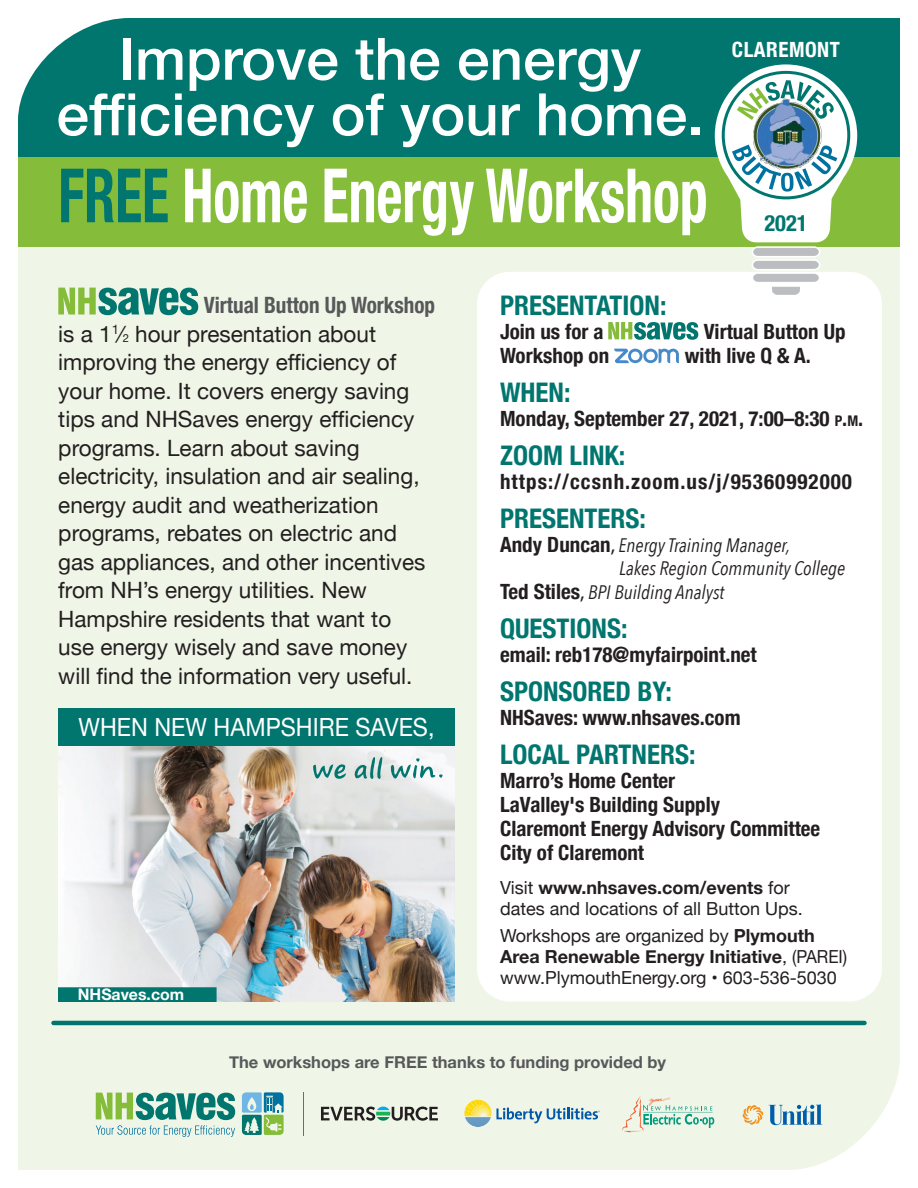
<style>
.page{position:relative;width:918px;height:1188px;background:#fff}
.page>*{position:absolute;margin:0;border:0;box-sizing:border-box;transform-origin:0 0}
.t1{font:700 condensed 75px "Helvetica Neue";color:#fff;scale:.74 1}
.t2{font:500 58.5px/55.5px "Helvetica Neue";color:#fff;text-align:center}
.t3{font:700 condensed 27px "Helvetica Neue";color:#01766f}
.t4{font:25.05px "Helvetica Neue";color:#fff;scale:.93 1}
.t5{font:22.5px/28.5px "Helvetica Neue";color:#231f20}
.t6{font:700 condensed 22.5px "Helvetica Neue";color:#01766f}
.t7{font:700 condensed 21px/24px "Helvetica Neue";color:#231f20}
.t8{font:700 condensed 21px "Helvetica Neue";letter-spacing:.05em;color:#231f20}
.t9{font:700 condensed 21px "Helvetica Neue";letter-spacing:.025em;color:#fff}
.t10{font:italic 19.5px "Avenir Next Condensed";color:#231f20}
.t11{font:18px/21px "Helvetica Neue";color:#231f20}
.t12{font:700 16.5px "Helvetica Neue";color:#57585a}
.t13{font:700 15.9px "Helvetica Neue";color:#fff}
.s1{color:#01766f}
.s2{font-weight:700;font-stretch:condensed;color:#57585a}
.s3{font-size:11.25px}
.s4{font-size:14.7px}
.s5{font-family:"Helvetica Neue";font-weight:700;font-style:normal;font-stretch:condensed;font-size:21px}
.s6{font-family:"Myriad Pro";font-style:normal;font-size:21px}
.s7{font-weight:700}
</style>
<div class="page">
<div style="left:18px;top:246px;width:882px;height:924px;background:#f0f6e7"></div>
<div style="left:18px;top:18px;width:882px;height:139px;background:#01766f"></div>
<div style="left:477px;top:272px;width:405px;height:730px;background:#fff;border-radius:33px"></div>
<div style="left:18px;top:157px;width:882px;height:89px;background:#85bd3b"></div>
<div style="left:59px;top:708px;width:396px;height:66px;background:#01766f"></div>
<img style="left:58px;top:747px;width:397px;height:254px">
<svg style="left:58px;top:288px;width:140px;height:27px;background:#69ad8c"></svg>
<svg style="left:312px;top:757px;width:71px;height:23px;background:#aac8c5"></svg>
<svg style="left:390px;top:756px;width:53px;height:26px"></svg>
<hr style="left:53px;top:1021px;width:812px;height:4px;background:#01766f">
<svg style="left:464px;top:1100px;width:136px;height:27px;background:#c9d9cc"></svg>
<svg style="left:622px;top:1095px;width:92px;height:38px;background:#d4e6d4"></svg>
<svg style="left:321px;top:1107px;width:117px;height:14px;background:#8b978d"></svg>
<svg style="left:769px;top:1104px;width:53px;height:21px"></svg>
<svg style="left:743px;top:1105px;width:20px;height:20px"></svg>
<hr style="left:303px;top:1092px;width:1px;height:44px;background:#6c6d70">
<svg style="left:242px;top:1092px;width:42px;height:43px;background:#78b6a9"></svg>
<svg style="left:96px;top:1093px;width:139px;height:44px;background:#91c3ab"></svg>
<svg style="left:614px;top:349px;width:65px;height:15px"></svg>
<svg style="left:713px;top:63px;width:146px;height:232px"></svg>
<svg style="left:608px;top:322px;width:90px;height:18px"></svg>
<h2 class="t2" style="left:56px;top:26px;width:649px">Improve the energy efficiency of your home.</h2>
<h1 class="t1" style="left:58px;top:133px;width:879px"><span class="s1">FREE</span> Home Energy Workshop</h1>
<p class="t9" style="left:732px;top:32px;width:110px">CLAREMONT</p>
<p class="t6" style="left:764px;top:204px;width:45px">2021</p>
<p class="t5" style="left:58px;top:292px;width:378px;text-indent:146px"><span class="s2">Virtual Button Up Workshop </span>is a 1<sup>1</sup>⁄<span class="s3">2</span> hour presentation about improving the energy efficiency of your home. It covers energy saving tips and NHSaves energy efficiency programs. Learn about saving electricity, insulation and air sealing, energy audit and weatherization programs, rebates on electric and gas appliances, and other incentives from NH’s energy utilities. New Hampshire residents that want to<br>use energy wisely and save money will find the information very useful.</p>
<p class="t4" style="left:79px;top:709px;width:384px">WHEN NEW HAMPSHIRE SAVES,</p>
<p class="t13" style="left:78px;top:982px;width:108px">NHSaves.com</p>
<p class="t3" style="left:500px;top:283px;width:168px">PRESENTATION:</p>
<p class="t7" style="left:500px;top:318px;width:105px">Join us for a</p>
<p class="t7" style="left:704px;top:318px;width:143px">Virtual Button Up</p>
<p class="t7" style="left:500px;top:342px;width:111px">Workshop on</p>
<p class="t7" style="left:685px;top:342px;width:127px">with live Q &amp; A.</p>
<p class="t3" style="left:500px;top:370px;width:72px">WHEN:</p>
<p class="t7" style="left:500px;top:405px;width:365px">Monday, September 27, 2021, 7:00–8:30 <span class="s4">P</span>.<span class="s4">M</span>.</p>
<p class="t3" style="left:500px;top:433px;width:127px">ZOOM LINK:</p>
<p class="t8" style="left:500px;top:464px;width:354px">https://ccsnh.zoom.us/j/95360992000</p>
<p class="t3" style="left:500px;top:496px;width:147px">PRESENTERS:</p>
<p class="t10" style="left:500px;top:534px;width:292px"><span class="s5">Andy Duncan</span><span class="s6">,</span> Energy Training Manager,</p>
<p class="t10" style="left:619px;top:556px;width:228px">Lakes Region Community College</p>
<p class="t10" style="left:500px;top:580px;width:226px"><span class="s5">Ted Stiles</span><span class="s6">,</span> BPI Building Analyst</p>
<p class="t3" style="left:500px;top:606px;width:129px">QUESTIONS:</p>
<p class="t7" style="left:500px;top:641px;width:258px">email: reb178@myfairpoint.net</p>
<p class="t3" style="left:500px;top:669px;width:174px">SPONSORED BY:</p>
<p class="t7" style="left:500px;top:704px;width:242px">NHSaves: www.nhsaves.com</p>
<p class="t3" style="left:500px;top:732px;width:197px">LOCAL PARTNERS:</p>
<p class="t7" style="left:500px;top:767px;width:322px">Marro’s Home Center<br>LaValley's Building Supply<br>Claremont Energy Advisory Committee<br>City of Claremont</p>
<p class="t11" style="left:500px;top:878px;width:304px">Visit <span class="s7">www.nhsaves.com/events</span> for dates and locations of all Button Ups.</p>
<p class="t11" style="left:500px;top:926px;width:349px">Workshops are organized by <span class="s7">Plymouth<br>Area Renewable Energy Initiative</span>, (PAREI) www.PlymouthEnergy.org • 603-536-5030</p>
<p class="t12" style="left:229px;top:1049px;width:438px">The workshops are FREE thanks to funding provided by</p>
</div>
